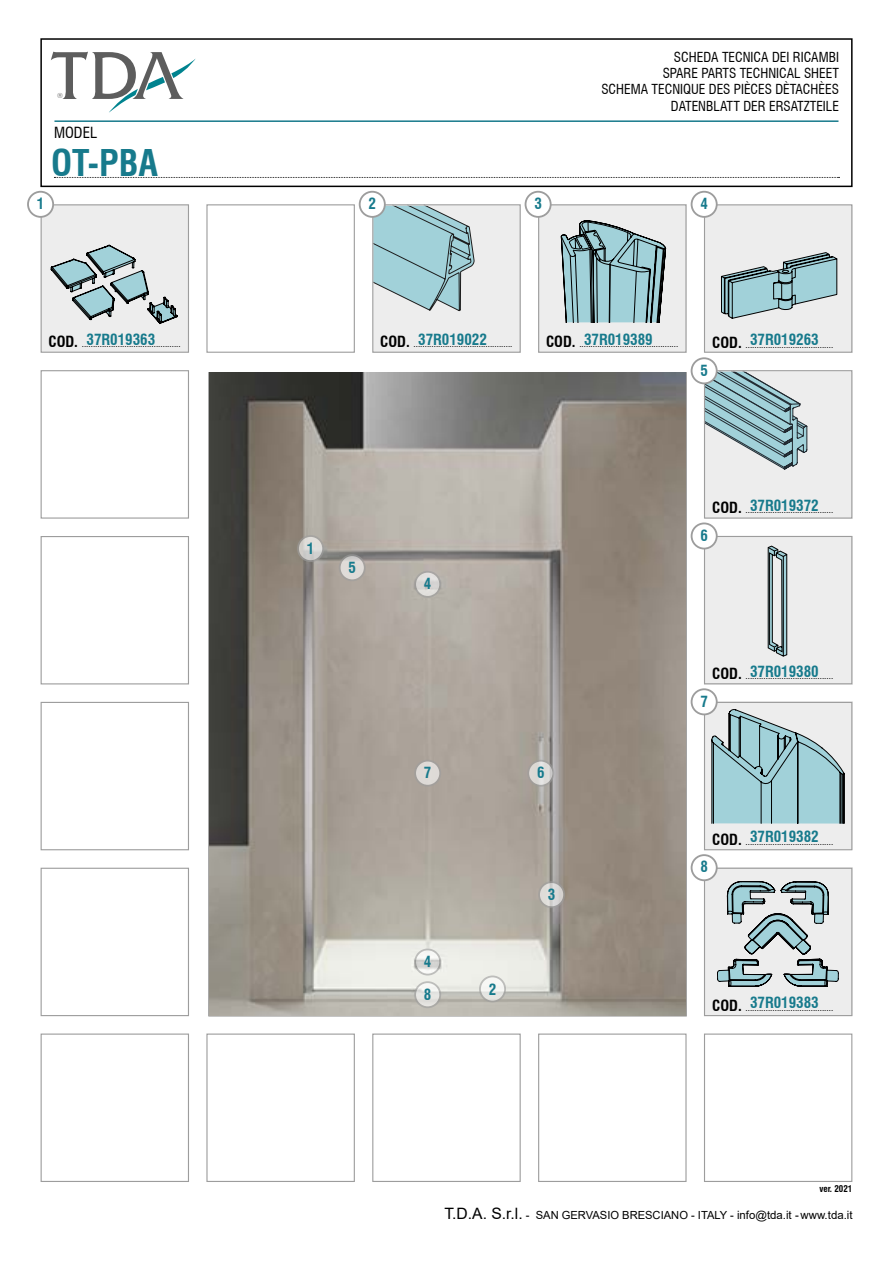
<style>
.page{position:relative;width:893px;height:1263px;background:#fff}
.page>*{position:absolute;margin:0;border:0;box-sizing:border-box;transform-origin:0 0}
.t1{font:700 condensed 36px "Swiss 721 BT";color:#177a8c}
.t2{font:700 condensed 15px "Swiss 721 BT";color:#177a8c}
.t3{font:condensed 15px "Swiss 721 BT";color:#000}
.t4{font:condensed 13.5px/16.2px "Swiss 721 BT";color:#000;text-align:right}
.t5{font:11.1px "Arial";color:#000}
.t6{font:condensed 9px "Swiss 721 BT";color:#000}
.t7{font:700 condensed 9px "Swiss 721 BT";color:#000}
.t8{font:7.2px "Montserrat";color:#5d5d5d}
.s1{font-weight:700;font-size:15px}
.s2{font-size:15.6px}
.s3{font-size:11.4px}
</style>
<div class="page">
<div style="left:705px;top:536px;width:148px;height:149px;background:#ededed"></div>
<div style="left:40px;top:204px;width:149px;height:149px;background:#ededed"></div>
<div style="left:705px;top:370px;width:148px;height:149px;background:#ededed"></div>
<div style="left:705px;top:701px;width:148px;height:148px;background:#ededed"></div>
<div style="left:705px;top:868px;width:148px;height:148px;background:#ededed"></div>
<div style="left:538px;top:204px;width:148px;height:149px;background:#ededed"></div>
<div style="left:704px;top:204px;width:149px;height:149px;background:#ededed"></div>
<div style="left:372px;top:204px;width:148px;height:149px;background:#ededed"></div>
<svg style="left:721px;top:252px;width:117px;height:67px"></svg>
<svg style="left:51px;top:245px;width:127px;height:79px"></svg>
<svg style="left:375px;top:207px;width:100px;height:105px"></svg>
<div style="left:373px;top:205px;width:149px;height:149px;border:1px solid #fff"></div>
<svg style="left:706px;top:373px;width:101px;height:96px"></svg>
<svg style="left:717px;top:881px;width:122px;height:106px"></svg>
<svg style="left:768px;top:546px;width:19px;height:110px"></svg>
<svg style="left:711px;top:709px;width:133px;height:115px"></svg>
<svg style="left:561px;top:220px;width:105px;height:102px;background:#8cacb1"></svg>
<div style="left:40px;top:38px;width:813px;height:149px;border:2px solid #000"></div>
<div style="left:704px;top:204px;width:148px;height:149px;border:1px solid #9d9d9d"></div>
<div style="left:41px;top:204px;width:148px;height:149px;border:1px solid #9d9d9d"></div>
<div style="left:41px;top:370px;width:148px;height:149px;border:1px solid #9d9d9d"></div>
<div style="left:206px;top:204px;width:149px;height:149px;border:1px solid #9d9d9d"></div>
<div style="left:372px;top:204px;width:149px;height:149px;border:1px solid #9d9d9d"></div>
<div style="left:538px;top:204px;width:149px;height:149px;border:1px solid #9d9d9d"></div>
<div style="left:704px;top:1033px;width:148px;height:149px;border:1px solid #9d9d9d"></div>
<div style="left:41px;top:1033px;width:148px;height:149px;border:1px solid #9d9d9d"></div>
<div style="left:206px;top:1033px;width:149px;height:149px;border:1px solid #9d9d9d"></div>
<div style="left:372px;top:1033px;width:149px;height:149px;border:1px solid #9d9d9d"></div>
<div style="left:538px;top:1033px;width:149px;height:149px;border:1px solid #9d9d9d"></div>
<div style="left:41px;top:536px;width:148px;height:148px;border:1px solid #9d9d9d"></div>
<div style="left:41px;top:702px;width:148px;height:148px;border:1px solid #9d9d9d"></div>
<div style="left:41px;top:868px;width:148px;height:148px;border:1px solid #9d9d9d"></div>
<div style="left:704px;top:370px;width:148px;height:149px;border:1px solid #9d9d9d"></div>
<div style="left:704px;top:702px;width:148px;height:148px;border:1px solid #9d9d9d"></div>
<div style="left:704px;top:868px;width:148px;height:148px;border:1px solid #9d9d9d"></div>
<svg style="left:54px;top:177px;width:785px;height:1px"></svg>
<hr style="left:54px;top:120px;width:784px;height:2px;background:#177a8c">
<svg style="left:51px;top:52px;width:145px;height:61px"></svg>
<div style="left:704px;top:536px;width:148px;height:148px;border:1px solid #9d9d9d"></div>
<img style="left:209px;top:373px;width:476px;height:642px">
<div style="left:28px;top:192px;width:25px;height:25px;background:#fff;border-radius:50%"></div>
<div style="left:27px;top:191px;width:27px;height:27px;border:2px solid #9d9d9d;border-radius:50%"></div>
<div style="left:360px;top:192px;width:25px;height:25px;background:#fff;border-radius:50%"></div>
<div style="left:359px;top:191px;width:27px;height:27px;border:2px solid #9d9d9d;border-radius:50%"></div>
<div style="left:525px;top:192px;width:26px;height:25px;background:#fff;border-radius:50%"></div>
<div style="left:525px;top:191px;width:27px;height:27px;border:2px solid #9d9d9d;border-radius:50%"></div>
<div style="left:692px;top:192px;width:25px;height:25px;background:#fff;border-radius:50%"></div>
<div style="left:691px;top:191px;width:27px;height:27px;border:2px solid #9d9d9d;border-radius:50%"></div>
<div style="left:692px;top:358px;width:25px;height:25px;background:#fff;border-radius:50%"></div>
<div style="left:691px;top:357px;width:27px;height:27px;border:2px solid #9d9d9d;border-radius:50%"></div>
<div style="left:692px;top:523px;width:25px;height:26px;background:#fff;border-radius:50%"></div>
<div style="left:691px;top:522px;width:27px;height:27px;border:2px solid #9d9d9d;border-radius:50%"></div>
<div style="left:692px;top:689px;width:25px;height:25px;background:#fff;border-radius:50%"></div>
<div style="left:691px;top:688px;width:27px;height:27px;border:2px solid #9d9d9d;border-radius:50%"></div>
<div style="left:692px;top:855px;width:25px;height:25px;background:#fff;border-radius:50%"></div>
<div style="left:691px;top:854px;width:27px;height:27px;border:2px solid #9d9d9d;border-radius:50%"></div>
<svg style="left:480px;top:976px;width:25px;height:25px"></svg>
<div style="left:479px;top:975px;width:27px;height:27px;border:2px solid #9d9d9d;border-radius:50%"></div>
<svg style="left:298px;top:536px;width:25px;height:25px"></svg>
<div style="left:297px;top:535px;width:27px;height:27px;border:2px solid #9d9d9d;border-radius:50%"></div>
<svg style="left:539px;top:882px;width:25px;height:25px"></svg>
<div style="left:538px;top:881px;width:27px;height:27px;border:2px solid #9d9d9d;border-radius:50%"></div>
<svg style="left:340px;top:555px;width:25px;height:25px"></svg>
<div style="left:339px;top:554px;width:27px;height:27px;border:2px solid #9d9d9d;border-radius:50%"></div>
<svg style="left:528px;top:761px;width:25px;height:25px"></svg>
<div style="left:527px;top:760px;width:27px;height:27px;border:2px solid #9d9d9d;border-radius:50%"></div>
<svg style="left:415px;top:572px;width:25px;height:25px"></svg>
<div style="left:414px;top:571px;width:27px;height:27px;border:2px solid #9d9d9d;border-radius:50%"></div>
<svg style="left:415px;top:760px;width:25px;height:26px"></svg>
<div style="left:414px;top:760px;width:27px;height:27px;border:2px solid #9d9d9d;border-radius:50%"></div>
<svg style="left:415px;top:982px;width:25px;height:25px"></svg>
<div style="left:414px;top:981px;width:27px;height:27px;border:2px solid #9d9d9d;border-radius:50%"></div>
<svg style="left:415px;top:949px;width:25px;height:25px"></svg>
<div style="left:414px;top:948px;width:27px;height:27px;border:2px solid #9d9d9d;border-radius:50%"></div>
<p class="t8" style="left:57px;top:91px;width:7px">®</p>
<h2 class="t3" style="left:54px;top:124px;width:45px">MODEL</h2>
<h1 class="t1" style="left:51px;top:142px;width:109px">OT-PBA</h1>
<h3 class="t4" style="left:601px;top:49px;width:239px">SCHEDA TECNICA DEI RICAMBI<br>SPARE PARTS TECHNICAL SHEET<br>SCHEMA TECNIQUE DES PIÈCES DÈTACHÈES<br>DATENBLATT DER ERSATZTEILE</h3>
<h2 class="t2" style="left:37px;top:195px;width:9px">1</h2>
<h2 class="t2" style="left:368px;top:195px;width:9px">2</h2>
<h2 class="t2" style="left:534px;top:195px;width:9px">3</h2>
<h2 class="t2" style="left:700px;top:195px;width:9px">4</h2>
<h2 class="t2" style="left:87px;top:330px;width:70px">37R019363</h2>
<p class="t6" style="left:380px;top:339px;width:134px"><span class="s1">COD.</span> ............................................</p>
<h2 class="t2" style="left:418px;top:330px;width:70px">37R019022</h2>
<p class="t6" style="left:546px;top:339px;width:134px"><span class="s1">COD.</span> ............................................</p>
<h2 class="t2" style="left:584px;top:330px;width:70px">37R019389</h2>
<p class="t6" style="left:48px;top:339px;width:134px"><span class="s1">COD.</span> ............................................</p>
<h2 class="t2" style="left:750px;top:330px;width:70px">37R019263</h2>
<p class="t6" style="left:712px;top:339px;width:123px"><span class="s1">COD.</span> .......................................</p>
<h2 class="t2" style="left:700px;top:361px;width:9px">5</h2>
<h2 class="t2" style="left:307px;top:540px;width:9px">1</h2>
<h2 class="t2" style="left:348px;top:558px;width:9px">5</h2>
<h2 class="t2" style="left:424px;top:575px;width:9px">4</h2>
<h2 class="t2" style="left:424px;top:764px;width:9px">7</h2>
<h2 class="t2" style="left:424px;top:952px;width:9px">4</h2>
<h2 class="t2" style="left:424px;top:985px;width:9px">8</h2>
<h2 class="t2" style="left:537px;top:764px;width:9px">6</h2>
<h2 class="t2" style="left:489px;top:980px;width:9px">2</h2>
<h2 class="t2" style="left:548px;top:885px;width:9px">3</h2>
<h2 class="t2" style="left:750px;top:496px;width:70px">37R019372</h2>
<p class="t6" style="left:712px;top:505px;width:123px"><span class="s1">COD.</span> .......................................</p>
<h2 class="t2" style="left:700px;top:526px;width:9px">6</h2>
<h2 class="t2" style="left:750px;top:662px;width:70px">37R019380</h2>
<p class="t6" style="left:712px;top:671px;width:123px"><span class="s1">COD.</span> .......................................</p>
<h2 class="t2" style="left:700px;top:692px;width:9px">7</h2>
<h2 class="t2" style="left:750px;top:828px;width:70px">37R019382</h2>
<p class="t6" style="left:712px;top:836px;width:123px"><span class="s1">COD.</span> .......................................</p>
<h2 class="t2" style="left:700px;top:858px;width:9px">8</h2>
<h2 class="t2" style="left:750px;top:994px;width:70px">37R019383</h2>
<p class="t6" style="left:712px;top:1002px;width:123px"><span class="s1">COD.</span> .......................................</p>
<p class="t7" style="left:819px;top:1183px;width:34px">ver. 2021</p>
<p class="t5" style="left:444px;top:1207px;width:410px"><span class="s2">T.D.A. S.r.l.</span> - SAN GERVASIO BRESCIANO - ITALY - <span class="s3">info@tda.it - www.tda.it</span></p>
</div>
